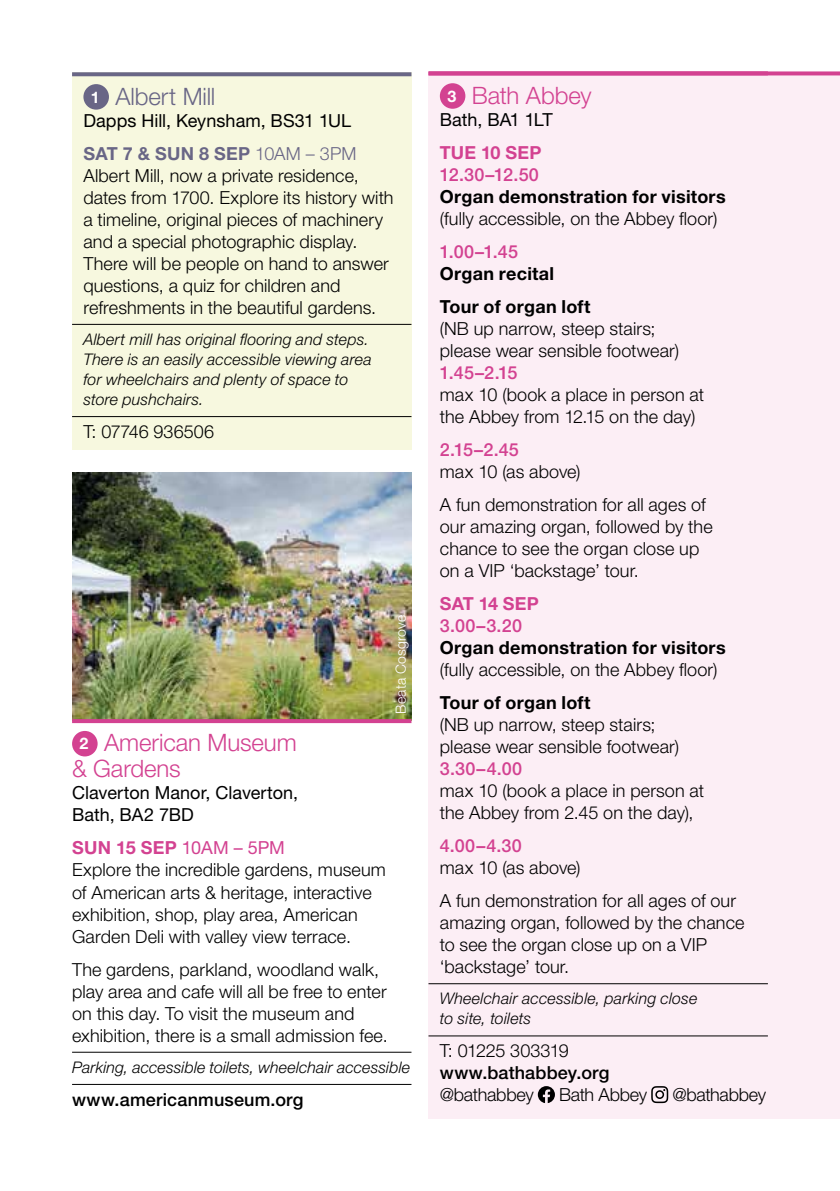
<style>
.page{position:relative;width:840px;height:1191px;background:#fff}
.page>*{position:absolute;margin:0;border:0;box-sizing:border-box;transform-origin:0 0}
.t1{font:300 24px/26px "Helvetica Neue LT Pro";letter-spacing:-.005em;color:#d34291}
.t2{font:300 24px "Helvetica Neue LT Pro";letter-spacing:-.005em;color:#696686}
.t3{font:300 18px/22px "Helvetica Neue LT Pro";letter-spacing:.005em;color:#000}
.t4{font:700 18px/33px "Helvetica Neue LT Pro";letter-spacing:.015em;color:#000}
.t5{font:18px/33px "Helvetica Neue LT Pro";color:#000}
.t6{font:500 18px "Helvetica Neue LT Pro";letter-spacing:.01em;color:#d34291}
.t7{font:500 18px "Helvetica Neue LT Pro";letter-spacing:.01em;color:#000}
.t8{font:300 18px "Helvetica Neue LT Pro";letter-spacing:-.015em;color:#000}
.t9{font:700 18px "Helvetica Neue LT Pro";letter-spacing:.01em;color:#d34291}
.t10{font:300 18px "Helvetica Neue LT Pro";letter-spacing:-.025em;color:#000}
.t11{font:italic 300 16px/20px "Helvetica Neue LT Pro";letter-spacing:.01em;color:#000}
.t12{font:300 14px "Helvetica Neue LT Pro";letter-spacing:.01em;color:#fff}
.s1{font-weight:700;font-size:16px;color:#fff}
.s2{font-weight:700;color:#696686}
.s3{font-weight:300;color:#696686}
.s4{font-weight:700;color:#d34291}
.s5{font-weight:400;color:#d34291}
</style>
<div class="page">
<div style="left:72px;top:72px;width:339px;height:377px;background:#f7f8df"></div>
<div style="left:428px;top:72px;width:411px;height:1047px;background:#fceef5"></div>
<div style="left:439px;top:83px;width:26px;height:26px;background:#d34291;border-radius:50%"></div>
<hr style="left:428px;top:983px;width:339px;height:1px;background:#000">
<hr style="left:428px;top:1035px;width:339px;height:1px;background:#000">
<svg style="left:537px;top:1086px;width:17px;height:17px"></svg>
<svg style="left:651px;top:1086px;width:17px;height:17px"></svg>
<img style="left:72px;top:472px;width:339px;height:247px">
<svg style="left:72px;top:72px;width:339px;height:4px"></svg>
<hr style="left:72px;top:324px;width:339px;height:1px;background:#000">
<hr style="left:72px;top:416px;width:339px;height:1px;background:#000">
<div style="left:83px;top:84px;width:26px;height:26px;background:#696686;border-radius:50%"></div>
<hr style="left:72px;top:719px;width:339px;height:4px;background:#d34291">
<hr style="left:72px;top:1051px;width:339px;height:1px;background:#000">
<hr style="left:72px;top:1084px;width:339px;height:1px;background:#000">
<div style="left:72px;top:731px;width:26px;height:25px;background:#d34291;border-radius:50%"></div>
<svg style="left:428px;top:71px;width:411px;height:4px;background:#d54c97"></svg>
<h1 class="t2" style="left:91px;top:81px;width:126px"><span class="s1">1</span> Albert Mill</h1>
<p class="t5" style="left:83px;top:103px;width:274px">Dapps Hill, Keynsham, BS31 1UL<br><span class="s2">SAT 7 &amp; SUN 8 SEP</span> <span class="s3">10AM – 3PM</span></p>
<p class="t3" style="left:83px;top:164px;width:311px">Albert Mill, now a private residence, dates from 1700. Explore its history with a timeline, original pieces of machinery and a special photographic display.<br>There will be people on hand to answer questions, a quiz for children and refreshments in the beautiful gardens.</p>
<p class="t11" style="left:83px;top:329px;width:290px">Albert mill has original flooring and steps.<br>There is an easily accessible viewing area for wheelchairs and plenty of space to store pushchairs.</p>
<p class="t3" style="left:83px;top:420px;width:132px">T: 07746 936506</p>
<p class="t12" style="left:392px;top:713px;width:100px;rotate:-90deg">Beata Cosgrove</p>
<h1 class="t1" style="left:72px;top:729px;width:226px;text-indent:8px"><span class="s1">2</span> American Museum &amp; Gardens</h1>
<p class="t5" style="left:72px;top:781px;width:227px;line-height:22px">Claverton Manor, Claverton,<br>Bath, BA2 7BD</p>
<p class="t3" style="left:72px;top:836px;width:315px"><span class="s4">SUN 15 SEP</span> <span class="s5">10AM – 5PM<br></span>Explore the incredible gardens, museum of American arts &amp; heritage, interactive exhibition, shop, play area, American Garden Deli with valley view terrace.</p>
<p class="t3" style="left:72px;top:957px;width:317px">The gardens, parkland, woodland walk, play area and cafe will all be free to enter on this day. To visit the museum and exhibition, there is a small admission fee.</p>
<p class="t11" style="left:72px;top:1056px;width:339px">Parking, accessible toilets, wheelchair accessible</p>
<p class="t7" style="left:72px;top:1088px;width:233px">www.americanmuseum.org</p>
<h1 class="t1" style="left:447px;top:82px;width:145px"><span class="s1">3</span> Bath Abbey</h1>
<p class="t5" style="left:439px;top:102px;width:114px">Bath, BA1 1LT</p>
<p class="t9" style="left:439px;top:141px;width:103px">TUE 10 SEP</p>
<p class="t6" style="left:439px;top:163px;width:100px">12.30–12.50</p>
<p class="t4" style="left:439px;top:179px;width:287px">Organ demonstration for visitors</p>
<p class="t3" style="left:439px;top:207px;width:279px">(fully accessible, on the Abbey floor)</p>
<p class="t6" style="left:439px;top:240px;width:80px">1.00–1.45</p>
<p class="t4" style="left:439px;top:256px;width:152px">Organ recital<br>Tour of organ loft</p>
<p class="t3" style="left:439px;top:317px;width:241px">(NB up narrow, steep stairs; please wear sensible footwear)</p>
<p class="t6" style="left:439px;top:361px;width:79px">1.45–2.15</p>
<p class="t3" style="left:439px;top:383px;width:266px">max 10 (book a place in person at the Abbey from 12.15 on the day)</p>
<p class="t6" style="left:439px;top:438px;width:81px">2.15–2.45</p>
<p class="t3" style="left:439px;top:454px;width:267px;line-height:33px">max 10 (as above)<br>A fun demonstration for all ages of</p>
<p class="t3" style="left:439px;top:515px;width:274px">our amazing organ, followed by the chance to see the organ close up on a VIP ‘backstage’ tour.</p>
<p class="t9" style="left:439px;top:592px;width:100px">SAT 14 SEP</p>
<p class="t6" style="left:439px;top:614px;width:84px">3.00–3.20</p>
<p class="t4" style="left:439px;top:630px;width:287px">Organ demonstration for visitors</p>
<p class="t3" style="left:439px;top:658px;width:279px">(fully accessible, on the Abbey floor)</p>
<p class="t4" style="left:439px;top:685px;width:152px">Tour of organ loft</p>
<p class="t3" style="left:439px;top:713px;width:241px">(NB up narrow, steep stairs; please wear sensible footwear)</p>
<p class="t6" style="left:439px;top:757px;width:84px">3.30–4.00</p>
<p class="t3" style="left:439px;top:779px;width:266px">max 10 (book a place in person at the Abbey from 2.45 on the day),</p>
<p class="t6" style="left:439px;top:834px;width:84px">4.00–4.30</p>
<p class="t3" style="left:439px;top:850px;width:297px;line-height:33px">max 10 (as above)<br>A fun demonstration for all ages of our</p>
<p class="t3" style="left:439px;top:911px;width:306px">amazing organ, followed by the chance to see the organ close up on a VIP ‘backstage’ tour.</p>
<p class="t11" style="left:439px;top:988px;width:259px">Wheelchair accessible, parking close to site, toilets</p>
<p class="t10" style="left:439px;top:1039px;width:130px">T: 01225 303319</p>
<p class="t7" style="left:439px;top:1061px;width:171px">www.bathabbey.org</p>
<p class="t8" style="left:439px;top:1083px;width:95px">@bathabbey</p>
<p class="t8" style="left:558px;top:1083px;width:89px">Bath Abbey</p>
<p class="t8" style="left:672px;top:1083px;width:95px">@bathabbey</p>
</div>
